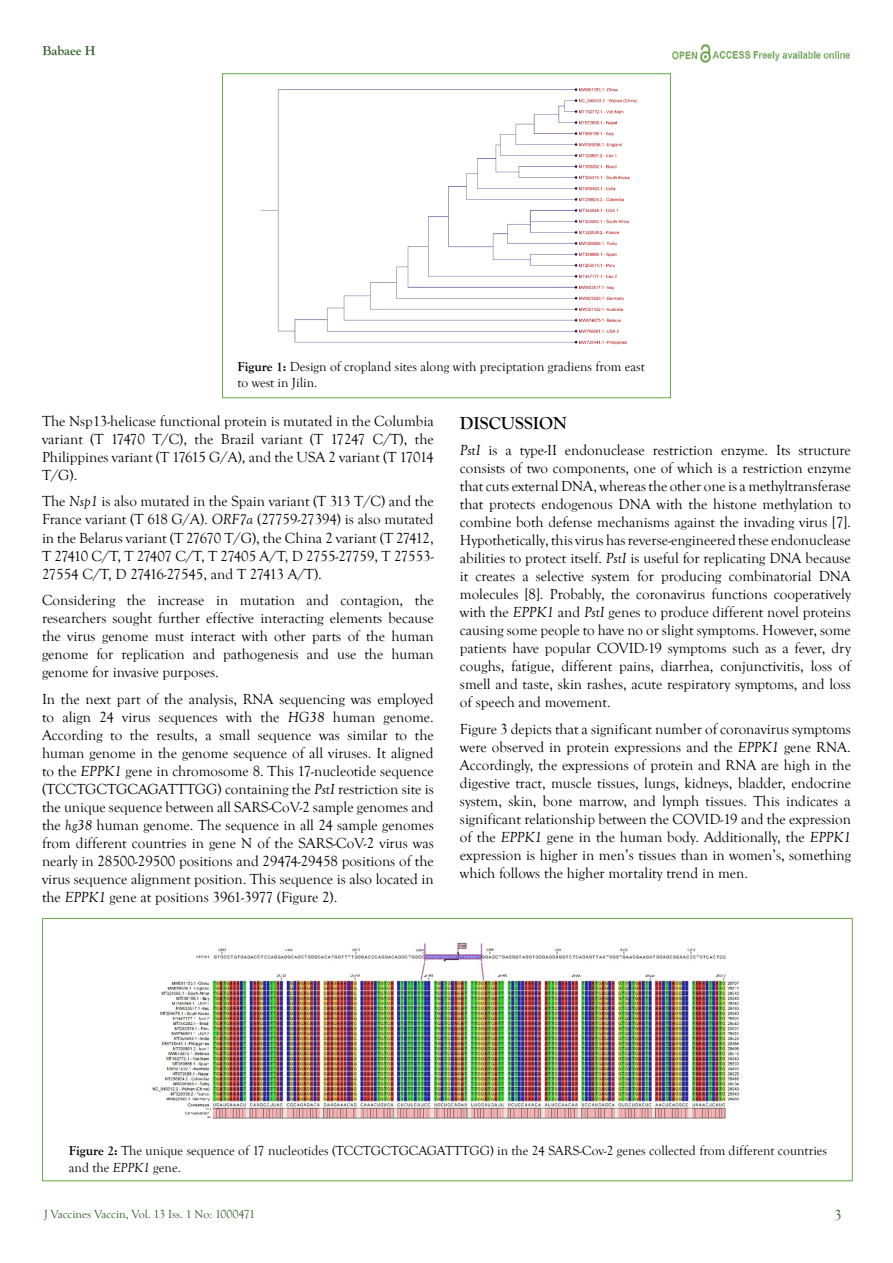
<style>
.page{position:relative;width:893px;height:1263px;background:#fff}
.page>*{position:absolute;margin:0;border:0;box-sizing:border-box;transform-origin:0 0}
.t1{font:700 18px "Goudy Old Style T";color:#000}
.Body_Text_First_Inde{font:15px/18px "Goudy Old Style T";color:#000;text-align:justify}
.t2{font:15px "Goudy Old Style T";color:#2f5b28}
.t3{font:13.5px/16.2px "Goudy Old Style T";color:#000}
.t4{font:700 13.5px "Goudy Old Style T";color:#2f5b28}
.t5{font:12px "Goudy Old Style T";color:#2f5b28}
.s1{font-weight:700}
.s2{font-style:italic}
</style>
<div class="page">
<img style="left:672px;top:44px;width:178px;height:19px">
<img style="left:261px;top:88px;width:377px;height:257px">
<div style="left:43px;top:918px;width:809px;height:263px;border:1px solid #67a747"></div>
<img style="left:152px;top:942px;width:587px;height:177px">
<p class="t4" style="left:43px;top:43px;width:55px">Babaee H</p>
<p class="t3" style="left:238px;top:359px;width:409px"><span class="s1">Figure 1:</span> Design of cropland sites along with preciptation gradiens from east to west in Jilin.</p>
<p class="Body_Text_First_Inde" style="left:42px;top:412px;width:393px">The Nsp13-helicase functional protein is mutated in the Columbia variant (T 17470 T/C), the Brazil variant (T 17247 C/T), the Philippines variant (T 17615 G/A), and the USA 2 variant (T 17014<br>T/G).</p>
<p class="Body_Text_First_Inde" style="left:42px;top:493px;width:393px">The <span class="s2">Nsp1</span> is also mutated in the Spain variant (T 313 T/C) and the France variant (T 618 G/A). <span class="s2">ORF7a</span> (27759-27394) is also mutated in the Belarus variant (T 27670 T/G), the China 2 variant (T 27412, T 27410 C/T, T 27407 C/T, T 27405 A/T, D 2755-27759, T 27553- 27554 C/T, D 27416-27545, and T 27413 A/T).</p>
<p class="Body_Text_First_Inde" style="left:42px;top:591px;width:393px">Considering the increase in mutation and contagion, the researchers sought further effective interacting elements because the virus genome must interact with other parts of the human genome for replication and pathogenesis and use the human genome for invasive purposes.</p>
<p class="Body_Text_First_Inde" style="left:42px;top:690px;width:393px">In the next part of the analysis, RNA sequencing was employed to align 24 virus sequences with the <span class="s2">HG38</span> human genome.<br>According to the results, a small sequence was similar to the human genome in the genome sequence of all viruses. It aligned to the <span class="s2">EPPK1</span> gene in chromosome 8. This 17-nucleotide sequence (TCCTGCTGCAGATTTGG) containing the <span class="s2">PstI</span> restriction site is the unique sequence between all SARS-CoV-2 sample genomes and the <span class="s2">hg38</span> human genome. The sequence in all 24 sample genomes from different countries in gene N of the SARS-CoV-2 virus was nearly in 28500-29500 positions and 29474-29458 positions of the virus sequence alignment position. This sequence is also located in the <span class="s2">EPPK1</span> gene at positions 3961-3977 (Figure 2).</p>
<p class="t1" style="left:460px;top:413px;width:108px">DISCUSSION</p>
<p class="Body_Text_First_Inde" style="left:460px;top:442px;width:392px"><span class="s2">PstI</span> is a type-II endonuclease restriction enzyme. Its structure consists of two components, one of which is a restriction enzyme that cuts external DNA, whereas the other one is a methyltransferase that protects endogenous DNA with the histone methylation to combine both defense mechanisms against the invading virus [7].<br>Hypothetically, this virus has reverse-engineered these endonuclease abilities to protect itself. <span class="s2">PstI</span> is useful for replicating DNA because it creates a selective system for producing combinatorial DNA molecules [8]. Probably, the coronavirus functions cooperatively with the <span class="s2">EPPK1</span> and <span class="s2">PstI</span> genes to produce different novel proteins causing some people to have no or slight symptoms. However, some patients have popular COVID-19 symptoms such as a fever, dry coughs, fatigue, different pains, diarrhea, conjunctivitis, loss of smell and taste, skin rashes, acute respiratory symptoms, and loss of speech and movement.</p>
<p class="Body_Text_First_Inde" style="left:460px;top:720px;width:393px">Figure 3 depicts that a significant number of coronavirus symptoms were observed in protein expressions and the <span class="s2">EPPK1</span> gene RNA.<br>Accordingly, the expressions of protein and RNA are high in the digestive tract, muscle tissues, lungs, kidneys, bladder, endocrine system, skin, bone marrow, and lymph tissues. This indicates a significant relationship between the COVID-19 and the expression of the <span class="s2">EPPK1</span> gene in the human body. Additionally, the <span class="s2">EPPK1 </span>expression is higher in men’s tissues than in women’s, something which follows the higher mortality trend in men.</p>
<p class="t3" style="left:69px;top:1143px;width:760px"><span class="s1">Figure 2:</span> The unique sequence of 17 nucleotides (TCCTGCTGCAGATTTGG) in the 24 SARS-Cov-2 genes collected from different countries and the <span class="s2">EPPK1</span> gene.</p>
<p class="t5" style="left:44px;top:1207px;width:213px">J Vaccines Vaccin, Vol. 13 Iss. 1 No: 1000471</p>
<p class="t2" style="left:834px;top:1207px;width:9px">3</p>
</div>
